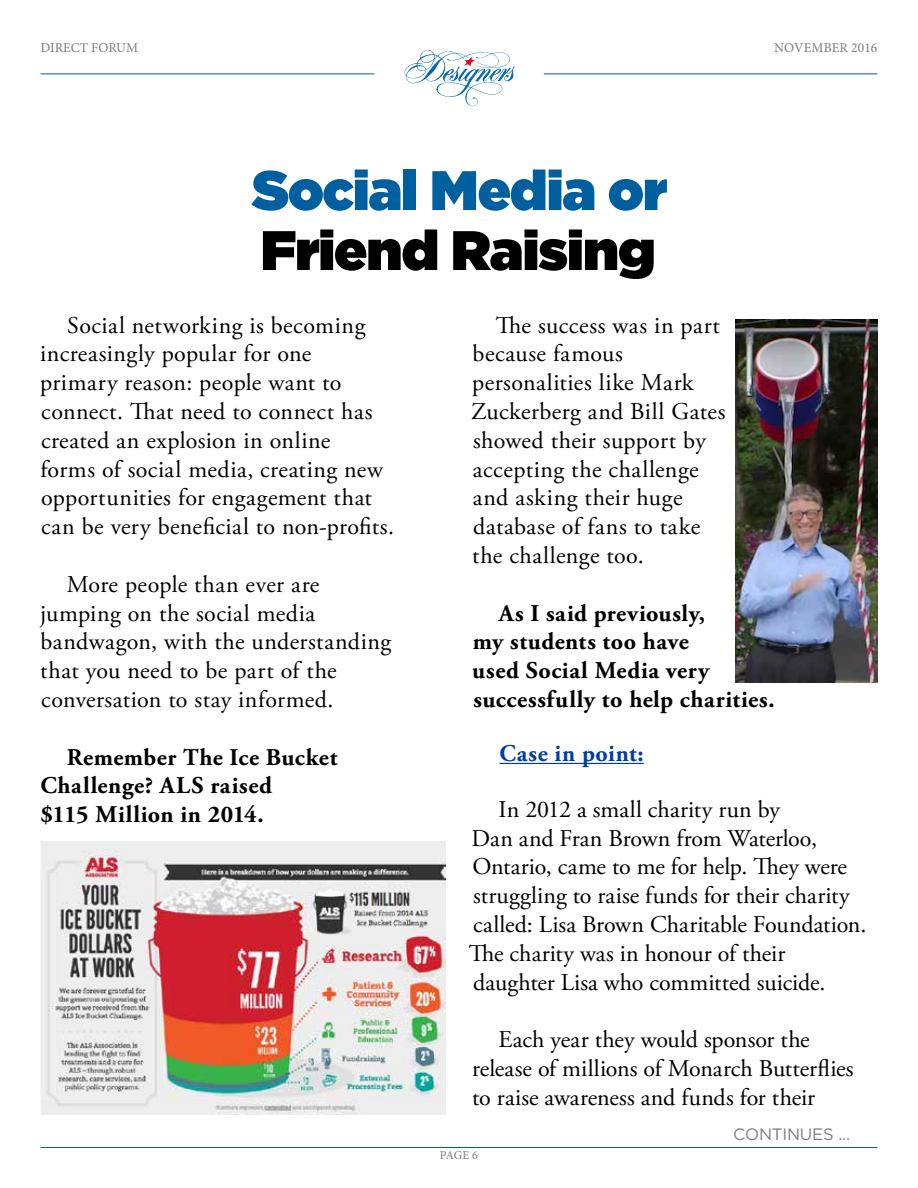
<style>
.page{position:relative;width:918px;height:1188px;background:#fff}
.page>*{position:absolute;margin:0;border:0;box-sizing:border-box;transform-origin:0 0}
.t1{font:900 55.5px "Gotham";letter-spacing:-.02em;color:#005f9f}
.t2{font:900 55.5px "Gotham";letter-spacing:-.015em;color:#000}
.t3{font:24px/28.8px "Adobe Garamond Pro";letter-spacing:.01em;color:#000}
.t4{font:700 24px/28.8px "Adobe Garamond Pro";letter-spacing:.02em;color:#000}
.t5{font:700 24px "Adobe Garamond Pro";letter-spacing:.025em;color:#003da6}
.t6{font:16.5px "Gotham";letter-spacing:-.01em;color:#7d7b7b}
.t7{font:13.5px "Minion Pro";color:#7d7b7b}
.t8{font:12px "Minion Pro";color:#7d7b7b}
</style>
<div class="page">
<hr style="left:500px;top:763px;width:144px;height:1px;background:#003da6">
<hr style="left:40px;top:73px;width:334px;height:1px;background:#005f9f">
<hr style="left:544px;top:73px;width:333px;height:1px;background:#005f9f">
<svg style="left:404px;top:50px;width:111px;height:57px"></svg>
<hr style="left:40px;top:1147px;width:838px;height:1px;background:#005f9f">
<img style="left:41px;top:841px;width:405px;height:274px">
<img style="left:735px;top:320px;width:143px;height:363px">
<p class="t7" style="left:40px;top:39px;width:99px">DIRECT FORUM</p>
<p class="t7" style="left:774px;top:39px;width:105px">NOVEMBER 2016</p>
<h1 class="t1" style="left:252px;top:158px;width:416px">Social Media or</h1>
<h1 class="t2" style="left:261px;top:218px;width:396px">Friend Raising</h1>
<p class="t3" style="left:40px;top:312px;width:355px;text-indent:27px">Social networking is becoming increasingly popular for one primary reason: people want to connect. That need to connect has created an explosion in online<br>forms of social media, creating new opportunities for engagement that can be very beneficial to non-profits.</p>
<p class="t3" style="left:40px;top:571px;width:353px;text-indent:27px">More people than ever are jumping on the social media bandwagon, with the understanding that you need to be part of the conversation to stay informed.</p>
<p class="t4" style="left:41px;top:743px;width:298px;text-indent:26px">Remember The Ice Bucket<br>Challenge? ALS raised<br>$115 Million in 2014.</p>
<p class="t3" style="left:471px;top:312px;width:256px;text-indent:25px">The success was in part because famous personalities like Mark<br>Zuckerberg and Bill Gates showed their support by accepting the challenge and asking their huge database of fans to take the challenge too.</p>
<p class="t4" style="left:472px;top:599px;width:304px;text-indent:27px">As I said previously,<br>my students too have<br>used Social Media very successfully to help charities.</p>
<p class="t5" style="left:500px;top:739px;width:146px">Case in point:</p>
<p class="t3" style="left:469px;top:796px;width:399px;text-indent:30px">In 2012 a small charity run by<br>Dan and Fran Brown from Waterloo, Ontario, came to me for help. They were struggling to raise funds for their charity called: Lisa Brown Charitable Foundation.<br>The charity was in honour of their daughter Lisa who committed suicide.</p>
<p class="t3" style="left:472px;top:1026px;width:383px;text-indent:26px">Each year they would sponsor the release of millions of Monarch Butterflies to raise awareness and funds for their</p>
<p class="t8" style="left:440px;top:1148px;width:40px">PAGE 6</p>
<p class="t6" style="left:733px;top:1125px;width:119px">CONTINUES ...</p>
</div>
